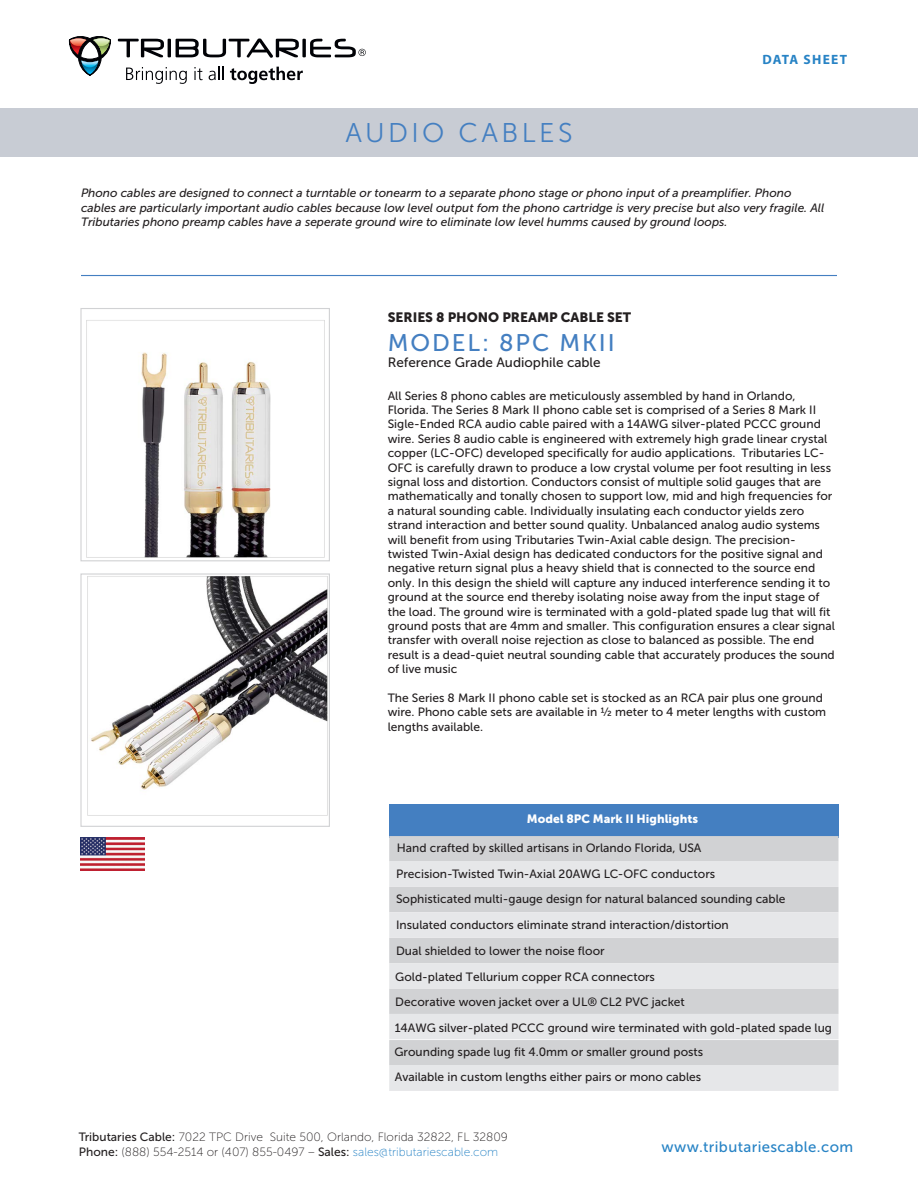
<style>
.page{position:relative;width:918px;height:1188px;background:#fff}
.page>*{position:absolute;margin:0;border:0;box-sizing:border-box;transform-origin:0 0}
.t1{font:27px "Museo Sans 300";letter-spacing:.125em;color:#447fc1}
.t2{font:24px "Museo Sans 500";letter-spacing:.08em;color:#447fc1}
.t3{font:15px "Museo Sans 500";letter-spacing:.025em;color:#2783c5}
.t4{font:13.5px "Museo Sans 500";color:#231f20}
.t5{font:13.5px "Museo Sans 900";color:#231f20}
.t6{font:700 13.5px "Myriad Pro";letter-spacing:.095em;color:#2783c5}
.t7{font:12px/14.4px "Museo Sans 500";color:#231f20}
.t8{font:italic 12px/14.4px "Museo Sans 500";color:#231f20}
.t9{font:12px/14.4px "Museo Sans 100";color:#231f20}
.t10{font:12px "Museo Sans 900";color:#fff}
.s1{font-family:"Museo Sans 500"}
.s2{color:#2783c5}
</style>
<div class="page">
<svg style="left:302px;top:39px;width:4px;height:18px"></svg>
<svg style="left:310px;top:39px;width:56px;height:18px"></svg>
<svg style="left:68px;top:36px;width:235px;height:48px"></svg>
<div style="left:0;top:108px;width:918px;height:48px;background:#c8ccd4"></div>
<div style="left:80px;top:308px;width:250px;height:253px;border:1px solid #d1d2d4"></div>
<hr style="left:81px;top:275px;width:756px;height:1px;background:#447fc1">
<div style="left:389px;top:804px;width:449px;height:34px;background:#447fc1"></div>
<div style="left:389px;top:836px;width:449px;height:25px;background:#d1d2d4"></div>
<svg style="left:389px;top:861px;width:449px;height:178px;background:#dddee0"></svg>
<img style="left:80px;top:838px;width:65px;height:33px">
<svg style="left:389px;top:1040px;width:449px;height:51px;background:#dbdcde"></svg>
<img style="left:86px;top:320px;width:239px;height:238px">
<div style="left:80px;top:573px;width:250px;height:254px;border:1px solid #d1d2d4"></div>
<img style="left:87px;top:576px;width:241px;height:240px">
<h1 class="t1" style="left:345px;top:118px;width:229px">AUDIO CABLES</h1>
<p class="t6" style="left:762px;top:50px;width:86px">DATA SHEET</p>
<p class="t8" style="left:81px;top:186px;width:745px">Phono cables are designed to connect a turntable or tonearm to a separate phono stage or phono input of a preamplifier. Phono cables are particularly important audio cables because low level output fom the phono cartridge is very precise but also very fragile. All<br>Tributaries phono preamp cables have a seperate ground wire to eliminate low level humms caused by ground loops.</p>
<p class="t5" style="left:388px;top:310px;width:245px">SERIES 8 PHONO PREAMP CABLE SET</p>
<h2 class="t2" style="left:388px;top:330px;width:229px">MODEL: 8PC MKII</h2>
<p class="t4" style="left:388px;top:355px;width:215px">Reference Grade Audiophile cable</p>
<p class="t7" style="left:388px;top:388px;width:449px">All Series 8 phono cables are meticulously assembled by hand in Orlando, Florida. The Series 8 Mark II phono cable set is comprised of a Series 8 Mark II Sigle-Ended RCA audio cable paired with a 14AWG silver-plated PCCC ground wire. Series 8 audio cable is engineered with extremely high grade linear crystal copper (LC-OFC) developed specifically for audio applications. Tributaries LC-OFC is carefully drawn to produce a low crystal volume per foot resulting in less signal loss and distortion. Conductors consist of multiple solid gauges that are mathematically and tonally chosen to support low, mid and high frequencies for a natural sounding cable. Individually insulating each conductor yields zero strand interaction and better sound quality. Unbalanced analog audio systems will benefit from using Tributaries Twin-Axial cable design. The precision&shy;twisted Twin-Axial design has dedicated conductors for the positive signal and negative return signal plus a heavy shield that is connected to the source end only. In this design the shield will capture any induced interference sending it to ground at the source end thereby isolating noise away from the input stage of the load. The ground wire is terminated with a gold-plated spade lug that will fit ground posts that are 4mm and smaller. This configuration ensures a clear signal transfer with overall noise rejection as close to balanced as possible. The end result is a dead-quiet neutral sounding cable that accurately produces the sound of live music</p>
<p class="t7" style="left:388px;top:691px;width:440px">The Series 8 Mark II phono cable set is stocked as an RCA pair plus one ground wire. Phono cable sets are available in ½ meter to 4 meter lengths with custom lengths available.</p>
<p class="t10" style="left:527px;top:812px;width:173px">Model 8PC Mark II Highlights</p>
<p class="t7" style="left:396px;top:835px;width:321px;line-height:26.1px">Hand crafted by skilled artisans in Orlando Florida, USA<br>Precision-Twisted Twin-Axial 20AWG LC-OFC conductors</p>
<p class="t7" style="left:395px;top:886px;width:439px;line-height:25.7px">Sophisticated multi-gauge design for natural balanced sounding cable Insulated conductors eliminate strand interaction/distortion<br>Dual shielded to lower the noise floor<br>Gold-plated Tellurium copper RCA connectors<br>Decorative woven jacket over a UL® CL2 PVC jacket<br>14AWG silver-plated PCCC ground wire terminated with gold-plated spade lug</p>
<p class="t7" style="left:395px;top:1045px;width:310px">Grounding spade lug fit 4.0mm or smaller ground posts</p>
<p class="t7" style="left:395px;top:1070px;width:308px">Available in custom lengths either pairs or mono cables</p>
<p class="t9" style="left:79px;top:1130px;width:431px"><span class="s1">Tributaries Cable:</span> 7022 TPC Drive Suite 500, Orlando, Florida 32822, FL 32809<br><span class="s1">Phone:</span> (888) 554-2514 or (407) 855-0497 – <span class="s1">Sales:</span> <span class="s2">sales@tributariescable.com</span></p>
<p class="t3" style="left:662px;top:1139px;width:193px">www.tributariescable.com</p>
</div>
